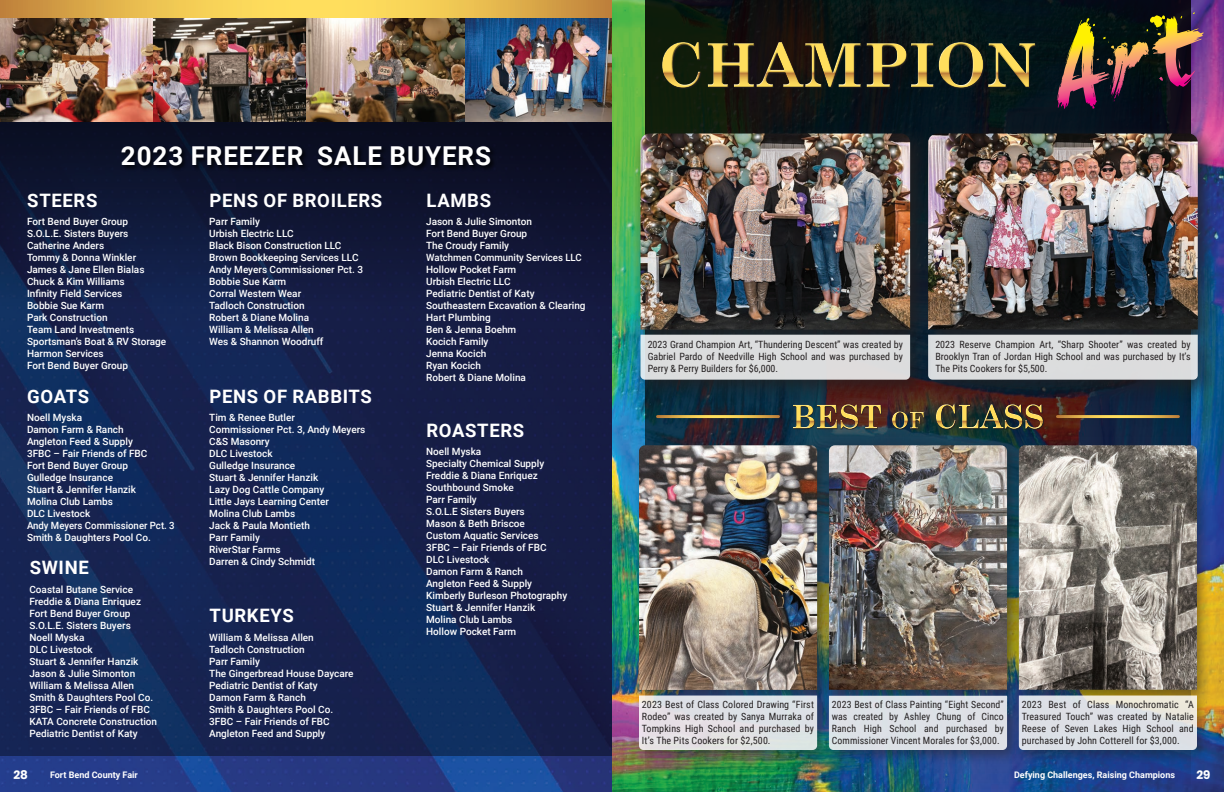
<style>
.page{position:relative;width:1224px;height:792px;background:#fff}
.page>*{position:absolute;margin:0;border:0;box-sizing:border-box;transform-origin:0 0}
.t1{font:700 26px "Roboto";letter-spacing:.035em;color:#fff}
.t2{font:700 18.5px "Roboto";letter-spacing:.035em;color:#fff}
.t3{font:700 12px "Poppins";color:#fff}
.t4{font:500 10px/12px "Roboto";color:#fff}
.t5{font:10px/12px "Roboto Condensed";letter-spacing:.005em;color:#231f20;text-align:justify}
.t6{font:700 9px "Roboto";color:#fff}
</style>
<div class="page">
<img style="left:0;top:756px;width:612px;height:36px">
<svg style="left:0;top:122px;width:612px;height:634px;fill:#16204a"></svg>
<img style="left:153px;top:18px;width:153px;height:104px">
<img style="left:306px;top:18px;width:306px;height:104px">
<img style="left:0;top:18px;width:153px;height:104px">
<div style="left:120px;top:145px;width:376px;height:27px;background:#000;opacity:.85"></div>
<svg style="left:0;top:0;width:612px;height:18px"></svg>
<img style="left:612px;top:0;width:612px;height:792px">
<img style="left:645px;top:0;width:546px;height:792px">
<svg style="left:1150px;top:12px;width:45px;height:75px"></svg>
<div style="left:823px;top:440px;width:198px;height:324px;background:#231f20;opacity:.5"></div>
<img style="left:831px;top:445px;width:176px;height:245px">
<div style="left:831px;top:696px;width:176px;height:54px;background:#dde0e6"></div>
<div style="left:1013px;top:440px;width:198px;height:324px;background:#231f20;opacity:.5"></div>
<img style="left:1019px;top:445px;width:178px;height:245px">
<svg style="left:1019px;top:696px;width:178px;height:54px"></svg>
<div style="left:919px;top:125px;width:300px;height:276px;background:#231f20;opacity:.85"></div>
<img style="left:932px;top:134px;width:266px;height:195px">
<div style="left:932px;top:335px;width:266px;height:45px;background:#dbdddd"></div>
<div style="left:632px;top:125px;width:300px;height:276px;background:#231f20;opacity:.85"></div>
<img style="left:640px;top:134px;width:270px;height:196px">
<div style="left:640px;top:335px;width:270px;height:45px;background:#dbdddd"></div>
<div style="left:633px;top:440px;width:198px;height:324px;background:#231f20;opacity:.5"></div>
<img style="left:639px;top:445px;width:178px;height:245px">
<svg style="left:639px;top:696px;width:178px;height:54px"></svg>
<div style="left:662px;top:42px;width:375px;height:48px;background:#021418"></div>
<div style="left:661px;top:42px;width:374px;height:47px;background:#231f20;opacity:.75"></div>
<div style="left:793px;top:404px;width:251px;height:26px;background:#231f20;opacity:.95"></div>
<img style="left:792px;top:404px;width:251px;height:25px">
<hr style="left:1057px;top:415px;width:121px;height:3px;background:#fff">
<hr style="left:658px;top:415px;width:121px;height:3px;background:#fff">
<h1 class="t1" style="left:121px;top:138px;width:372px">2023 FREEZER SALE BUYERS</h1>
<h2 class="t2" style="left:27px;top:187px;width:72px">STEERS</h2>
<p class="t4" style="left:27px;top:215px;width:141px">Fort Bend Buyer Group<br>S.O.L.E. Sisters Buyers<br>Catherine Anders<br>Tommy &amp; Donna Winkler<br>James &amp; Jane Ellen Bialas<br>Chuck &amp; Kim Williams<br>Infinity Field Services<br>Bobbie Sue Karm<br>Park Construction<br>Team Land Investments<br>Sportsman’s Boat &amp; RV Storage<br>Harmon Services<br>Fort Bend Buyer Group</p>
<h2 class="t2" style="left:27px;top:383px;width:63px">GOATS</h2>
<p class="t4" style="left:27px;top:411px;width:149px">Noell Myska<br>Damon Farm &amp; Ranch<br>Angleton Feed &amp; Supply<br>3FBC – Fair Friends of FBC<br>Fort Bend Buyer Group<br>Gulledge Insurance<br>Stuart &amp; Jennifer Hanzik<br>Molina Club Lambs<br>DLC Livestock<br>Andy Meyers Commissioner Pct. 3<br>Smith &amp; Daughters Pool Co.</p>
<h2 class="t2" style="left:30px;top:555px;width:61px">SWINE</h2>
<p class="t4" style="left:29px;top:583px;width:129px">Coastal Butane Service<br>Freddie &amp; Diana Enriquez<br>Fort Bend Buyer Group<br>S.O.L.E. Sisters Buyers<br>Noell Myska<br>DLC Livestock<br>Stuart &amp; Jennifer Hanzik<br>Jason &amp; Julie Simonton<br>William &amp; Melissa Allen<br>Smith &amp; Daughters Pool Co.<br>3FBC – Fair Friends of FBC<br>KATA Concrete Construction<br>Pediatric Dentist of Katy</p>
<p class="t3" style="left:14px;top:767px;width:16px">28</p>
<p class="t6" style="left:50px;top:768px;width:89px">Fort Bend County Fair</p>
<h2 class="t2" style="left:210px;top:187px;width:174px">PENS OF BROILERS</h2>
<p class="t4" style="left:209px;top:215px;width:155px">Parr Family<br>Urbish Electric LLC<br>Black Bison Construction LLC<br>Brown Bookkeeping Services LLC<br>Andy Meyers Commissioner Pct. 3<br>Bobbie Sue Karm<br>Corral Western Wear<br>Tadloch Construction<br>Robert &amp; Diane Molina<br>William &amp; Melissa Allen<br>Wes &amp; Shannon Woodruff</p>
<h2 class="t2" style="left:210px;top:383px;width:164px">PENS OF RABBITS</h2>
<p class="t4" style="left:209px;top:411px;width:158px">Tim &amp; Renee Butler<br>Commissioner Pct. 3, Andy Meyers<br>C&amp;S Masonry<br>DLC Livestock<br>Gulledge Insurance<br>Stuart &amp; Jennifer Hanzik<br>Lazy Dog Cattle Company<br>Little Jays Learning Center<br>Molina Club Lambs<br>Jack &amp; Paula Montieth<br>Parr Family<br>RiverStar Farms<br>Darren &amp; Cindy Schmidt</p>
<h2 class="t2" style="left:210px;top:603px;width:86px">TURKEYS</h2>
<p class="t4" style="left:209px;top:631px;width:146px">William &amp; Melissa Allen<br>Tadloch Construction<br>Parr Family<br>The Gingerbread House Daycare<br>Pediatric Dentist of Katy<br>Damon Farm &amp; Ranch<br>Smith &amp; Daughters Pool Co.<br>3FBC – Fair Friends of FBC<br>Angleton Feed and Supply</p>
<h2 class="t2" style="left:427px;top:187px;width:66px">LAMBS</h2>
<p class="t4" style="left:426px;top:215px;width:161px">Jason &amp; Julie Simonton<br>Fort Bend Buyer Group<br>The Croudy Family<br>Watchmen Community Services LLC<br>Hollow Pocket Farm<br>Urbish Electric LLC<br>Pediatric Dentist of Katy<br>Southeastern Excavation &amp; Clearing<br>Hart Plumbing<br>Ben &amp; Jenna Boehm<br>Kocich Family<br>Jenna Kocich<br>Ryan Kocich<br>Robert &amp; Diane Molina</p>
<h2 class="t2" style="left:427px;top:417px;width:99px">ROASTERS</h2>
<p class="t4" style="left:426px;top:445px;width:143px">Noell Myska<br>Specialty Chemical Supply<br>Freddie &amp; Diana Enriquez<br>Southbound Smoke<br>Parr Family<br>S.O.L.E Sisters Buyers<br>Mason &amp; Beth Briscoe<br>Custom Aquatic Services<br>3FBC – Fair Friends of FBC<br>DLC Livestock<br>Damon Farm &amp; Ranch<br>Angleton Feed &amp; Supply<br>Kimberly Burleson Photography<br>Stuart &amp; Jennifer Hanzik<br>Molina Club Lambs<br>Hollow Pocket Farm</p>
<p class="t5" style="left:648px;top:338px;width:257px">2023 Grand Champion Art, “Thundering Descent” was created by Gabriel Pardo of Needville High School and was purchased by Perry &amp; Perry Builders for $6,000.</p>
<p class="t5" style="left:935px;top:338px;width:257px">2023 Reserve Champion Art, “Sharp Shooter” was created by Brooklyn Tran of Jordan High School and was purchased by It’s The Pits Cookers for $5,500.</p>
<p class="t5" style="left:642px;top:698px;width:173px">2023 Best of Class Colored Drawing “First Rodeo” was created by Sanya Murraka of Tompkins High School and purchased by It’s The Pits Cookers for $2,500.</p>
<p class="t5" style="left:832px;top:698px;width:174px">2023 Best of Class Painting “Eight Second” was created by Ashley Chung of Cinco Ranch High School and purchased by Commissioner Vincent Morales for $3,000.</p>
<p class="t5" style="left:1022px;top:698px;width:174px">2023 Best of Class Monochromatic “A Treasured Touch” was created by Natalie Reese of Seven Lakes High School and purchased by John Cotterell for $3,000.</p>
<p class="t6" style="left:1014px;top:768px;width:162px">Defying Challenges, Raising Champions</p>
<p class="t3" style="left:1196px;top:767px;width:16px">29</p>
</div>
